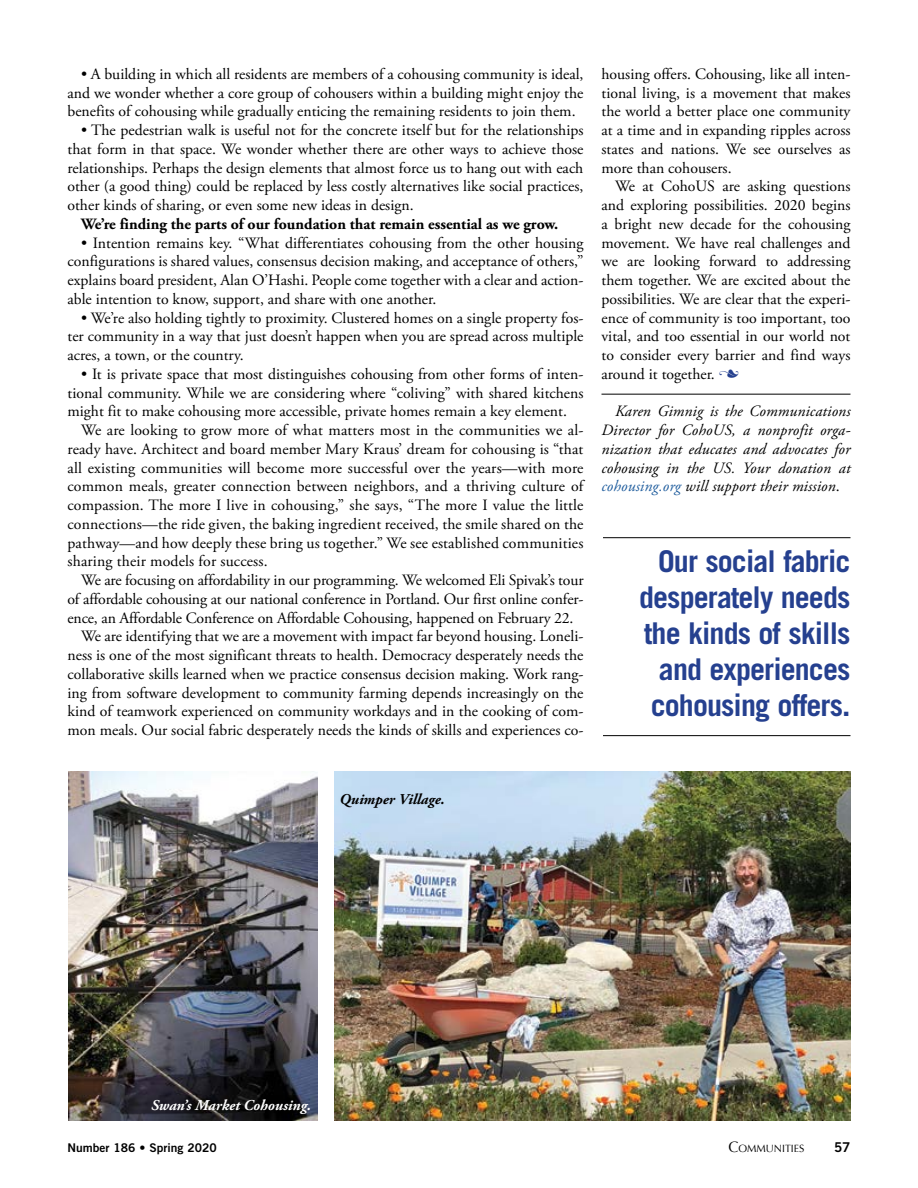
<style>
.page{position:relative;width:918px;height:1188px;background:#fff}
.page>*{position:absolute;margin:0;border:0;box-sizing:border-box;transform-origin:0 0}
.Quate{font:700 30px/36px "Trade Gothic";letter-spacing:-.03em;color:#25408f;text-align:right}
.t1{font:15.75px/18.8px "Adobe Garamond Pro";color:#000;text-align:justify}
.t2{font:italic 15.75px/18.8px "Adobe Garamond Pro";letter-spacing:.01em;color:#000;text-align:justify}
.t3{font:700 15.75px "Adobe Garamond Pro";color:#000}
.t4{font:italic 700 15px "Adobe Garamond Pro";color:#fff}
.t5{font:italic 700 15px "Adobe Garamond Pro";color:#000}
.t6{font:13.5px "Trade Gothic Bold Two";color:#000}
.t7{font:12px "Trade Gothic Bold Two";color:#000}
.t8{font:10.5px "Optima";color:#000}
.s1{font-family:"Type Embellishments One Let Plain";color:#25408f}
.s2{color:#215e9e}
.s3{font-style:normal}
.s4{font-size:15px}
</style>
<div class="page">
<img style="left:334px;top:771px;width:516px;height:349px">
<img style="left:68px;top:771px;width:249px;height:349px">
<hr style="left:603px;top:537px;width:247px;height:1px;background:#000">
<hr style="left:603px;top:735px;width:247px;height:1px;background:#000">
<hr style="left:602px;top:394px;width:248px;height:1px;background:#000">
<p class="t1" style="left:68px;top:65px;width:518px;text-indent:14px">• A building in which all residents are members of a cohousing community is ideal, and we wonder whether a core group of cohousers within a building might enjoy the benefits of cohousing while gradually enticing the remaining residents to join them.</p>
<p class="t1" style="left:68px;top:121px;width:518px;text-indent:14px">• The pedestrian walk is useful not for the concrete itself but for the relationships that form in that space. We wonder whether there are other ways to achieve those relationships. Perhaps the design elements that almost force us to hang out with each other (a good thing) could be replaced by less costly alternatives like social practices, other kinds of sharing, or even some new ideas in design.</p>
<p class="t3" style="left:81px;top:215px;width:479px">We’re finding the parts of our foundation that remain essential as we grow.</p>
<p class="t1" style="left:68px;top:234px;width:518px;text-indent:14px">• Intention remains key. “What differentiates cohousing from the other housing configurations is shared values, consensus decision making, and acceptance of others,” explains board president, Alan O’Hashi. People come together with a clear and action&shy;able intention to know, support, and share with one another.</p>
<p class="t1" style="left:68px;top:309px;width:518px;text-indent:14px">• We’re also holding tightly to proximity. Clustered homes on a single property fos&shy;ter community in a way that just doesn’t happen when you are spread across multiple acres, a town, or the country.</p>
<p class="t1" style="left:68px;top:365px;width:518px;text-indent:14px">• It is private space that most distinguishes cohousing from other forms of inten&shy;tional community. While we are considering where “coliving” with shared kitchens might fit to make cohousing more accessible, private homes remain a key element.</p>
<p class="t1" style="left:68px;top:421px;width:518px;text-indent:14px">We are looking to grow more of what matters most in the communities we al&shy;ready have. Architect and board member Mary Kraus’ dream for cohousing is “that all existing communities will become more successful over the years—with more common meals, greater connection between neighbors, and a thriving culture of compassion. The more I live in cohousing,” she says, “The more I value the little connections—the ride given, the baking ingredient received, the smile shared on the pathway—and how deeply these bring us together.” We see established communities sharing their models for success.</p>
<p class="t1" style="left:68px;top:571px;width:518px;text-indent:14px">We are focusing on affordability in our programming. We welcomed Eli Spivak’s tour of affordable cohousing at our national conference in Portland. Our first online confer&shy;ence, an Affordable Conference on Affordable Cohousing, happened on February 22.</p>
<p class="t1" style="left:68px;top:628px;width:518px;text-indent:14px">We are identifying that we are a movement with impact far beyond housing. Loneli&shy;ness is one of the most significant threats to health. Democracy desperately needs the collaborative skills learned when we practice consensus decision making. Work rang&shy;ing from software development to community farming depends increasingly on the kind of teamwork experienced on community workdays and in the cooking of com&shy;mon meals. Our social fabric desperately needs the kinds of skills and experiences co-</p>
<p class="t1" style="left:602px;top:65px;width:251px">housing offers. Cohousing, like all inten&shy;tional living, is a movement that makes the world a better place one community at a time and in expanding ripples across states and nations. We see ourselves as more than cohousers.</p>
<p class="t1" style="left:602px;top:178px;width:251px;text-indent:14px">We at CohoUS are asking questions and exploring possibilities. 2020 begins a bright new decade for the cohousing movement. We have real challenges and we are looking forward to addressing them together. We are excited about the possibilities. We are clear that the experi&shy;ence of community is too important, too vital, and too essential in our world not to consider every barrier and find ways around it together. <span class="s1">n</span></p>
<p class="t2" style="left:602px;top:402px;width:251px;text-indent:14px">Karen Gimnig is the Communications Director for CohoUS, a nonprofit orga&shy;nization that educates and advocates for cohousing in the US. Your donation at <span class="s2">cohousing.org</span> will support their mission<span class="s3">.</span></p>
<p class="Quate" style="left:639px;top:543px;width:213px">Our social fabric desperately needs the kinds of skills and experiences cohousing offers.</p>
<p class="t5" style="left:340px;top:791px;width:107px">Quimper Village.</p>
<p class="t4" style="left:151px;top:1097px;width:161px">Swan’s Market Cohousing.</p>
<p class="t7" style="left:68px;top:1140px;width:151px">Number 186 • Spring 2020</p>
<p class="t8" style="left:728px;top:1142px;width:77px"><span class="s4">C</span>OMMUNITIES</p>
<p class="t6" style="left:834px;top:1139px;width:18px">57</p>
</div>
